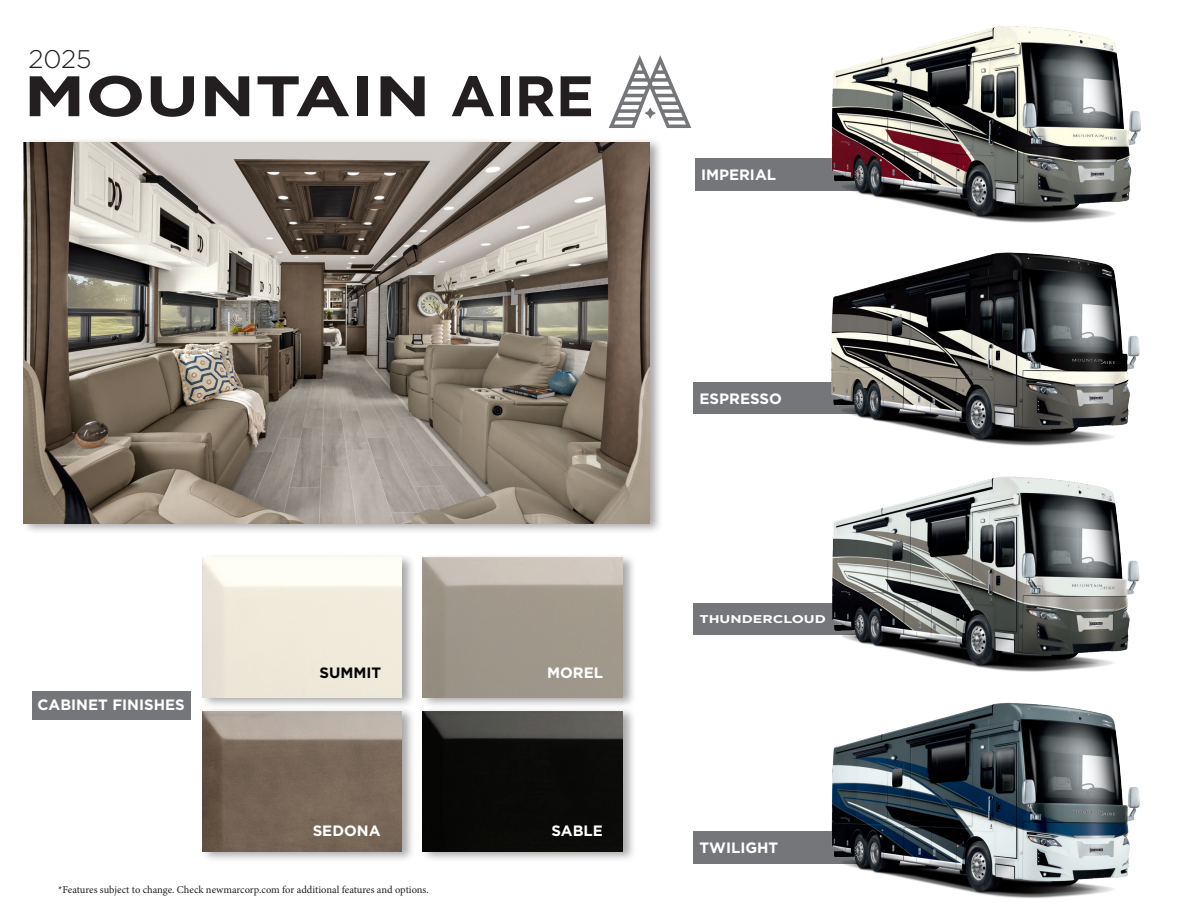
<style>
.page{position:relative;width:1188px;height:918px;background:#fff}
.page>*{position:absolute;margin:0;border:0;box-sizing:border-box;transform-origin:0 0}
.t1{font:700 57px "Gotham";color:#231f20;scale:1.24 1}
.t2{font:300 25.5px "Gotham";color:#231f20}
.t3{font:700 15px "Gotham";color:#fff}
.t4{font:700 15px "Gotham";color:#040503}
.t5{font:700 11.25px "Gotham";color:#fff;scale:1.27 1}
.t6{font:10.5px "Minion Pro";letter-spacing:-.005em;color:#231f20}
</style>
<div class="page">
<div style="left:420px;top:707px;width:216px;height:156px;background:#231f20;opacity:.4"></div>
<img style="left:423px;top:712px;width:199px;height:140px">
<div style="left:200px;top:707px;width:216px;height:156px;background:#231f20;opacity:.4"></div>
<img style="left:202px;top:712px;width:200px;height:140px">
<div style="left:420px;top:553px;width:216px;height:156px;background:#231f20;opacity:.4"></div>
<img style="left:423px;top:558px;width:199px;height:140px">
<div style="left:200px;top:553px;width:216px;height:156px;background:#231f20;opacity:.4"></div>
<img style="left:202px;top:558px;width:200px;height:140px">
<div style="left:32px;top:691px;width:159px;height:29px;background:#757679"></div>
<div style="left:22px;top:138px;width:642px;height:397px;background:#231f20;opacity:.4"></div>
<img style="left:24px;top:143px;width:625px;height:381px">
<svg style="left:609px;top:55px;width:82px;height:73px"></svg>
<div style="left:693px;top:383px;width:166px;height:31px;background:#757679"></div>
<img style="left:815px;top:252px;width:325px;height:194px">
<div style="left:693px;top:603px;width:166px;height:32px;background:#757679"></div>
<img style="left:832px;top:476px;width:308px;height:196px">
<div style="left:693px;top:831px;width:166px;height:33px;background:#757679"></div>
<img style="left:831px;top:702px;width:309px;height:196px">
<div style="left:695px;top:159px;width:166px;height:32px;background:#757679"></div>
<img style="left:816px;top:26px;width:325px;height:197px">
<h2 class="t2" style="left:28px;top:43px;width:65px">2025</h2>
<h1 class="t1" style="left:24px;top:58px;width:461px">MOUNTAIN AIRE</h1>
<h3 class="t3" style="left:38px;top:695px;width:149px">CABINET FINISHES</h3>
<h3 class="t4" style="left:319px;top:663px;width:63px">SUMMIT</h3>
<h3 class="t3" style="left:547px;top:663px;width:57px">MOREL</h3>
<h3 class="t3" style="left:313px;top:820px;width:69px">SEDONA</h3>
<h3 class="t3" style="left:552px;top:820px;width:53px">SABLE</h3>
<p class="t6" style="left:58px;top:883px;width:372px">*Features subject to change. Check newmarcorp.com for additional features and options.</p>
<h3 class="t3" style="left:701px;top:165px;width:77px">IMPERIAL</h3>
<h3 class="t3" style="left:700px;top:389px;width:84px">ESPRESSO</h3>
<p class="t5" style="left:700px;top:612px;width:101px">THUNDERCLOUD</p>
<h3 class="t3" style="left:700px;top:837px;width:80px">TWILIGHT</h3>
</div>
